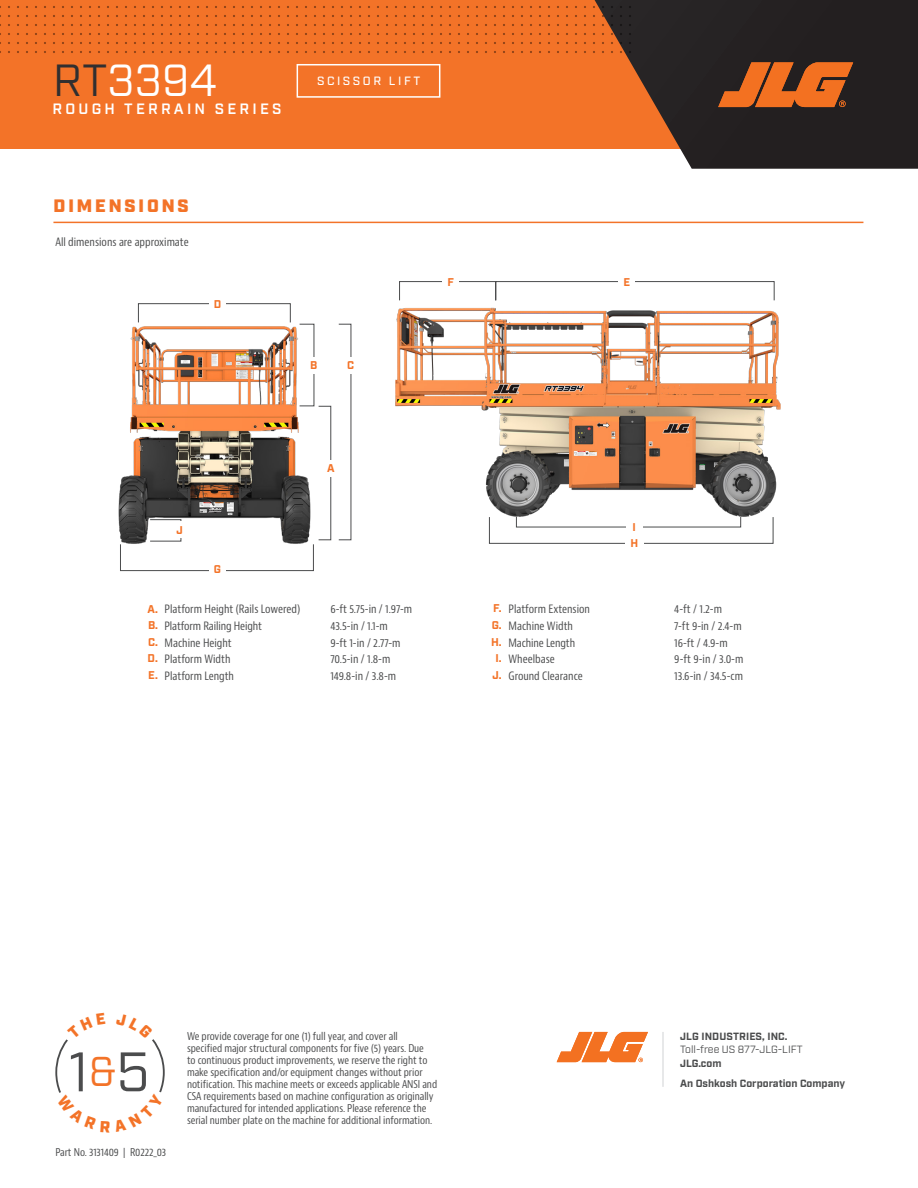
<style>
.page{position:relative;width:918px;height:1188px;background:#fff}
.page>*{position:absolute;margin:0;border:0;box-sizing:border-box;transform-origin:0 0}
.t1{font:55.5px "Industry";color:#4b4c4d}
.Product_Name{font:45px "Industry";color:#fff}
.t2{font:900 18px "Industry";letter-spacing:.16em;color:#f37328}
.Series{font:600 15px "Industry";letter-spacing:.21em;color:#fff}
.t3{font:500 12px "Industry";letter-spacing:.21em;color:#fff}
.Product_Body_Copy{font:condensed 11.25px "Bernino Sans";color:#4b4c4d}
.Product_Body_Copy-2{font:700 11.25px "Industry";color:#f37328}
.t4{font:condensed 10.5px/12px "Bernino Sans";letter-spacing:-.005em;color:#4b4c4d}
.t5{font:700 10.5px "Industry";color:#4b4c4d}
.t6{font:10.5px "Industry";color:#4b4c4d}
.s1{color:#312f30}
.s2{font-size:41.7px;color:#f37328}
</style>
<div class="page">
<div style="left:0;top:0;width:694px;height:149px;background:#f37328"></div>
<svg style="left:625px;top:0;width:293px;height:169px;background:#372c28"></svg>
<svg style="left:718px;top:62px;width:135px;height:45px;background:#af5620"></svg>
<svg style="left:557px;top:1032px;width:91px;height:30px"></svg>
<hr style="left:663px;top:1032px;width:1px;height:55px;background:#d1d2d4">
<img style="left:395px;top:288px;width:386px;height:241px">
<img style="left:118px;top:311px;width:234px;height:233px">
<svg style="left:0;top:0;width:632px;height:54px"></svg>
<hr style="left:53px;top:222px;width:810px;height:1px;background:#f37328">
<div style="left:120px;top:544px;width:194px;height:27px;border:1px solid #4b4c4d"></div>
<div style="left:489px;top:517px;width:284px;height:27px;border:1px solid #4b4c4d"></div>
<div style="left:138px;top:303px;width:153px;height:20px;border:1px solid #4b4c4d"></div>
<div style="left:399px;top:281px;width:97px;height:20px;border:1px solid #4b4c4d"></div>
<div style="left:496px;top:281px;width:278px;height:20px;border:1px solid #4b4c4d"></div>
<div style="left:150px;top:519px;width:31px;height:22px;border:1px solid #4b4c4d"></div>
<div style="left:318px;top:406px;width:13px;height:134px;border:1px solid #4b4c4d"></div>
<div style="left:625px;top:535px;width:19px;height:16px;background:#fff"></div>
<div style="left:626px;top:518px;width:16px;height:17px;background:#fff"></div>
<div style="left:210px;top:561px;width:16px;height:16px;background:#fff"></div>
<div style="left:443px;top:274px;width:16px;height:16px;background:#fff"></div>
<div style="left:619px;top:274px;width:16px;height:16px;background:#fff"></div>
<div style="left:306px;top:357px;width:16px;height:16px;background:#fff"></div>
<div style="left:323px;top:460px;width:16px;height:16px;background:#fff"></div>
<div style="left:172px;top:522px;width:16px;height:16px;background:#fff"></div>
<div style="left:210px;top:296px;width:16px;height:16px;background:#fff"></div>
<div style="left:297px;top:64px;width:143px;height:34px;border:2px solid #fff"></div>
<div style="left:343px;top:357px;width:16px;height:16px;background:#fff"></div>
<svg style="left:55px;top:1039px;width:110px;height:54px"></svg>
<p class="Product_Name" style="left:53px;top:54px;width:166px"><span class="s1">RT</span>3394</p>
<p class="Series" style="left:53px;top:100px;width:230px">ROUGH TERRAIN SERIES</p>
<p class="t3" style="left:317px;top:74px;width:105px">SCISSOR LIFT</p>
<p class="t2" style="left:54px;top:195px;width:137px">DIMENSIONS</p>
<p class="Product_Body_Copy" style="left:55px;top:235px;width:135px">All dimensions are approximate</p>
<p class="Product_Body_Copy-2" style="left:214px;top:297px;width:9px">D</p>
<p class="Product_Body_Copy-2" style="left:310px;top:359px;width:9px">B</p>
<p class="Product_Body_Copy-2" style="left:347px;top:359px;width:9px">C</p>
<p class="Product_Body_Copy-2" style="left:448px;top:276px;width:8px">F</p>
<p class="Product_Body_Copy-2" style="left:624px;top:276px;width:8px">E</p>
<p class="Product_Body_Copy-2" style="left:177px;top:523px;width:8px">J</p>
<p class="Product_Body_Copy-2" style="left:214px;top:562px;width:9px">G</p>
<p class="Product_Body_Copy-2" style="left:327px;top:462px;width:9px">A</p>
<p class="Product_Body_Copy-2" style="left:148px;top:603px;width:12px">A.</p>
<p class="Product_Body_Copy" style="left:165px;top:602px;width:137px">Platform Height (Rails Lowered)</p>
<p class="Product_Body_Copy" style="left:330px;top:602px;width:83px">6-ft 5.75-in / 1.97-m</p>
<p class="Product_Body_Copy-2" style="left:148px;top:618px;width:11px">B.</p>
<p class="Product_Body_Copy" style="left:165px;top:619px;width:99px">Platform Railing Height</p>
<p class="Product_Body_Copy" style="left:330px;top:619px;width:59px">43.5-in / 1.1-m</p>
<p class="Product_Body_Copy-2" style="left:148px;top:635px;width:11px">C.</p>
<p class="Product_Body_Copy" style="left:165px;top:636px;width:69px">Machine Height</p>
<p class="Product_Body_Copy" style="left:330px;top:636px;width:72px">9-ft 1-in / 2.77-m</p>
<p class="Product_Body_Copy-2" style="left:148px;top:652px;width:12px">D.</p>
<p class="Product_Body_Copy" style="left:165px;top:652px;width:67px">Platform Width</p>
<p class="Product_Body_Copy" style="left:330px;top:652px;width:62px">70.5-in / 1.8-m</p>
<p class="Product_Body_Copy-2" style="left:148px;top:668px;width:11px">E.</p>
<p class="Product_Body_Copy" style="left:165px;top:669px;width:71px">Platform Length</p>
<p class="Product_Body_Copy" style="left:330px;top:669px;width:67px">149.8-in / 3.8-m</p>
<p class="Product_Body_Copy-2" style="left:633px;top:520px;width:5px">I</p>
<p class="Product_Body_Copy-2" style="left:630px;top:536px;width:9px">H</p>
<p class="Product_Body_Copy-2" style="left:493px;top:602px;width:10px">F.</p>
<p class="Product_Body_Copy" style="left:509px;top:602px;width:83px">Platform Extension</p>
<p class="Product_Body_Copy" style="left:674px;top:602px;width:49px">4-ft / 1.2-m</p>
<p class="Product_Body_Copy-2" style="left:492px;top:618px;width:11px">G.</p>
<p class="Product_Body_Copy" style="left:509px;top:619px;width:66px">Machine Width</p>
<p class="Product_Body_Copy" style="left:674px;top:619px;width:69px">7-ft 9-in / 2.4-m</p>
<p class="Product_Body_Copy-2" style="left:491px;top:635px;width:12px">H.</p>
<p class="Product_Body_Copy" style="left:509px;top:636px;width:68px">Machine Length</p>
<p class="Product_Body_Copy" style="left:674px;top:636px;width:55px">16-ft / 4.9-m</p>
<p class="Product_Body_Copy-2" style="left:496px;top:652px;width:8px">I.</p>
<p class="Product_Body_Copy" style="left:509px;top:652px;width:48px">Wheelbase</p>
<p class="Product_Body_Copy" style="left:674px;top:652px;width:71px">9-ft 9-in / 3.0-m</p>
<p class="Product_Body_Copy-2" style="left:493px;top:668px;width:11px">J.</p>
<p class="Product_Body_Copy" style="left:509px;top:669px;width:76px">Ground Clearance</p>
<p class="Product_Body_Copy" style="left:674px;top:669px;width:70px">13.6-in / 34.5-cm</p>
<p class="t1" style="left:68px;top:1039px;width:83px">1<span class="s2">&amp;</span>5</p>
<p class="t4" style="left:55px;top:1147px;width:112px">Part No. 3131409 | R0222_03</p>
<p class="t4" style="left:187px;top:1031px;width:252px">We provide coverage for one (1) full year, and cover all<br>specified major structural components for five (5) years. Due<br>to continuous product improvements, we reserve the right to make specification and/or equipment changes without prior notification. This machine meets or exceeds applicable ANSI and CSA requirements based on machine configuration as originally manufactured for intended applications. Please reference the serial number plate on the machine for additional information.</p>
<p class="t5" style="left:680px;top:1030px;width:109px">JLG INDUSTRIES, INC.</p>
<p class="t6" style="left:680px;top:1043px;width:124px">Toll-free US 877-JLG-LIFT</p>
<p class="t5" style="left:680px;top:1057px;width:43px">JLG.com</p>
<p class="t5" style="left:680px;top:1077px;width:167px">An Oshkosh Corporation Company</p>
</div>
